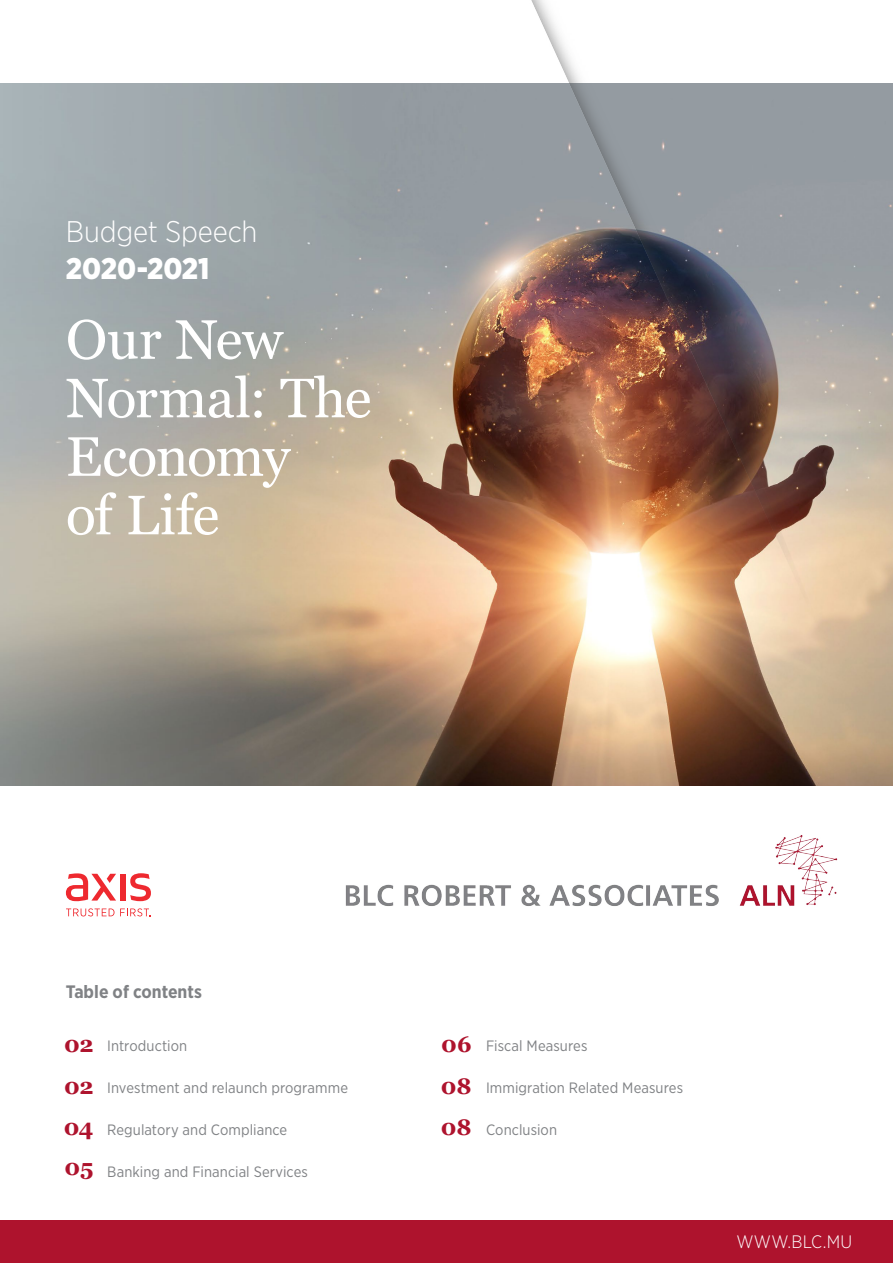
<style>
.page{position:relative;width:893px;height:1263px;background:#fff}
.page>*{position:absolute;margin:0;border:0;box-sizing:border-box;transform-origin:0 0}
.t1{font:55.5px/58.5px "Georgia";letter-spacing:-.01em;color:#fff}
.t2{font:300 29.85px "Gotham Narrow";letter-spacing:-.005em;color:#fff}
.t3{font:900 29.85px "Gotham Narrow";color:#fff}
.t4{font:700 22.5px/40.5px "Georgia";letter-spacing:-.015em;color:#ae132d}
.t5{font:700 18px "Gotham Narrow";color:#808285}
.t6{font:300 18px "Gotham Narrow";letter-spacing:.01em;color:#fff}
.t7{font:15px "Gotham Narrow";letter-spacing:.005em;color:#808285}
</style>
<div class="page">
<div style="left:0;top:1220px;width:893px;height:43px;background:#ae132d"></div>
<img style="left:0;top:83px;width:893px;height:703px">
<img style="left:345px;top:835px;width:493px;height:71px">
<svg style="left:66px;top:908px;width:85px;height:8px"></svg>
<div style="left:120px;top:874px;width:5px;height:26px;background:#ee292f"></div>
<svg style="left:130px;top:873px;width:21px;height:28px"></svg>
<svg style="left:66px;top:873px;width:50px;height:28px"></svg>
<img style="left:477px;top:0;width:395px;height:725px">
<h2 class="t2" style="left:66px;top:213px;width:193px">Budget Speech</h2>
<h2 class="t3" style="left:66px;top:249px;width:145px">2020-2021</h2>
<h1 class="t1" style="left:66px;top:312px;width:307px">Our New<br>Normal: The<br>Economy<br>of Life</h1>
<p class="t5" style="left:66px;top:980px;width:138px">Table of contents</p>
<h3 class="t4" style="left:64px;top:1024px;width:31px">02</h3>
<h3 class="t4" style="left:441px;top:1024px;width:32px">06</h3>
<h3 class="t4" style="left:64px;top:1066px;width:31px">02</h3>
<h3 class="t4" style="left:441px;top:1066px;width:32px">08</h3>
<h3 class="t4" style="left:64px;top:1107px;width:31px">04<br>05</h3>
<h3 class="t4" style="left:441px;top:1107px;width:32px">08</h3>
<p class="t7" style="left:107px;top:1036px;width:82px">Introduction</p>
<p class="t7" style="left:107px;top:1078px;width:242px">Investment and relaunch programme</p>
<p class="t7" style="left:107px;top:1120px;width:182px">Regulatory and Compliance</p>
<p class="t7" style="left:107px;top:1162px;width:202px">Banking and Financial Services</p>
<p class="t7" style="left:486px;top:1036px;width:103px">Fiscal Measures</p>
<p class="t7" style="left:486px;top:1078px;width:199px">Immigration Related Measures</p>
<p class="t7" style="left:486px;top:1120px;width:73px">Conclusion</p>
<p class="t6" style="left:736px;top:1230px;width:117px">WWW.BLC.MU</p>
</div>
